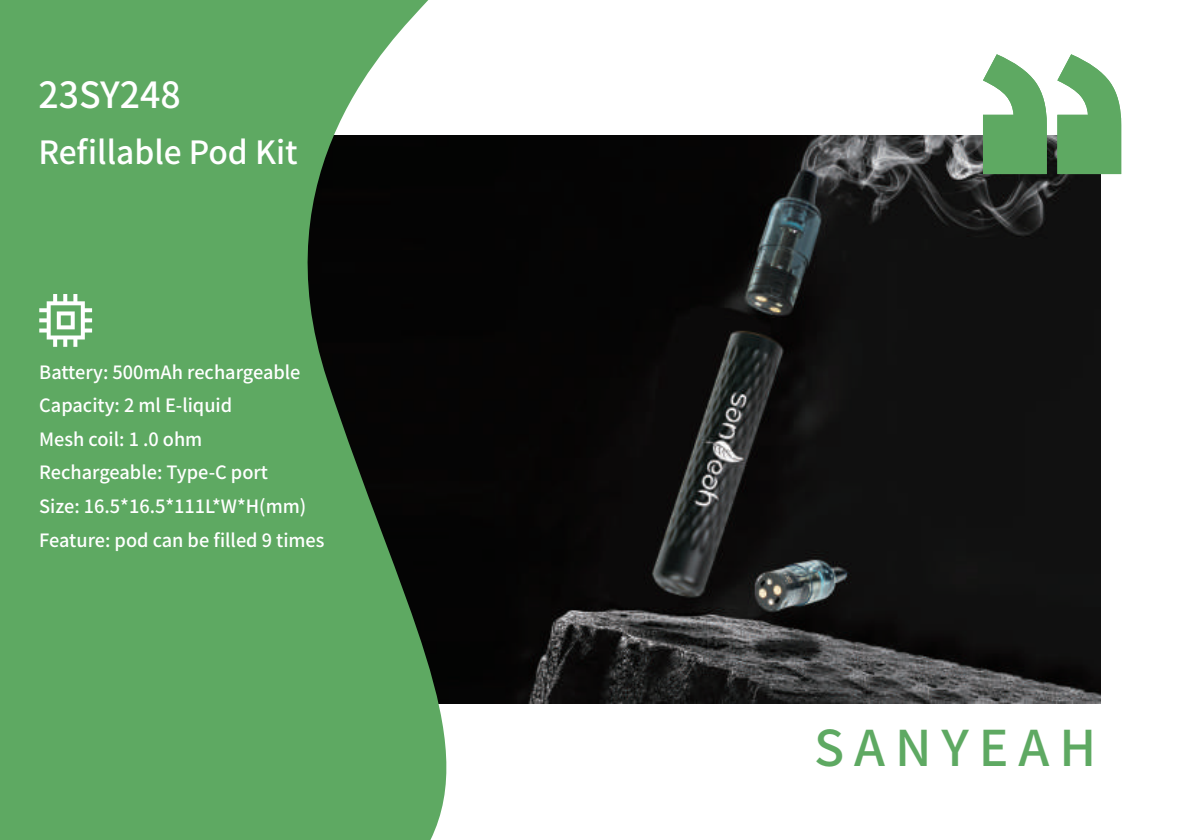
<style>
.page{position:relative;width:1191px;height:840px;background:#fff}
.page>*{position:absolute;margin:0;border:0;box-sizing:border-box;transform-origin:0 0}
.t1{font:500 49.2px "Source Han Sans CN";letter-spacing:.2em;color:#5ea962}
.t2{font:500 36px "Source Han Sans CN";color:#fff}
.t3{font:500 32px "Source Han Sans CN";color:#fff}
.t4{font:500 18.2px/33.6px "Source Han Sans CN";color:#fff}
</style>
<div class="page">
<img style="left:481px;top:135px;width:619px;height:567px">
<svg style="left:0;top:0;width:481px;height:839px;background:#558f58"></svg>
<svg style="left:39px;top:294px;width:53px;height:52px"></svg>
<svg style="left:983px;top:54px;width:138px;height:120px"></svg>
<h2 class="t2" style="left:38px;top:76px;width:144px">23SY248</h2>
<h3 class="t3" style="left:38px;top:135px;width:261px">Refillable Pod Kit</h3>
<p class="t4" style="left:39px;top:354px;width:287px">Battery: 500mAh rechargeable<br>Capacity: 2 ml E-liquid<br>Mesh coil: 1 .0 ohm<br>Rechargeable: Type-C port<br>Size: 16.5*16.5*111L*W*H(mm)<br>Feature: pod can be filled 9 times</p>
<h1 class="t1" style="left:814px;top:722px;width:284px">SANYEAH</h1>
</div>
